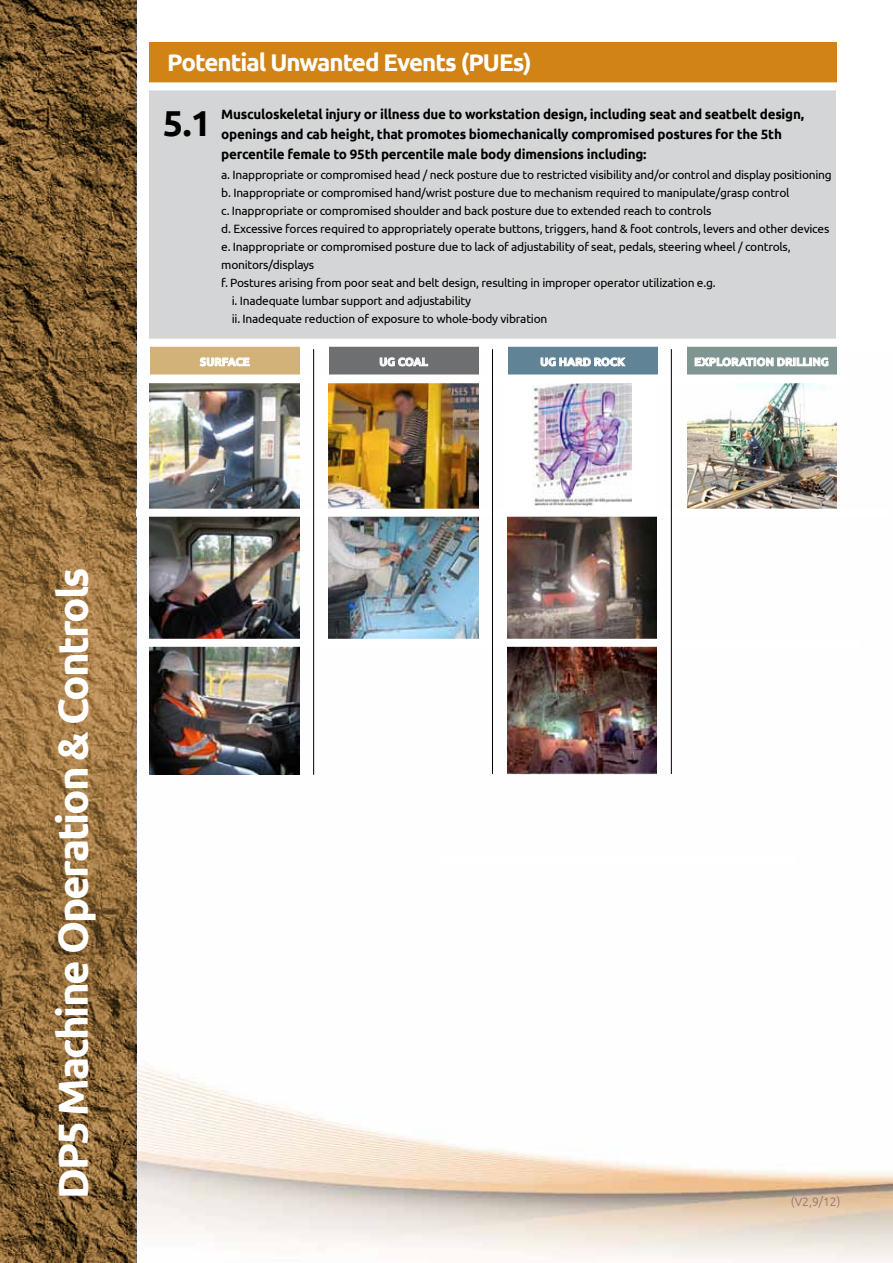
<style>
.page{position:relative;width:893px;height:1263px;background:#fff}
.page>*{position:absolute;margin:0;border:0;box-sizing:border-box;transform-origin:0 0}
.t1{font:700 42px "Ubuntu";letter-spacing:-.05em;color:#fff}
.t2{font:700 36px "Ubuntu";color:#000}
.t3{font:700 24.15px "Ubuntu";letter-spacing:-.04em;color:#fff}
.t4{font:700 13.5px/20.1px "Ubuntu";letter-spacing:-.02em;color:#000}
.t5{font:12px "Ubuntu";letter-spacing:-.02em;color:#000}
.t6{font:300 12px "Ubuntu";color:#887169}
.t7{font:700 11.25px "Ubuntu";color:#fff}
</style>
<div class="page">
<img style="left:136px;top:353px;width:757px;height:910px">
<div style="left:441px;top:859px;width:166px;height:8px;background:#fff"></div>
<div style="left:437px;top:855px;width:359px;height:8px;background:#fff"></div>
<svg style="left:0;top:0;width:136px;height:1263px;background:#856336"></svg>
<div style="left:150px;top:346px;width:150px;height:30px;background:#d3b27a"></div>
<svg style="left:199px;top:357px;width:51px;height:10px"></svg>
<div style="left:329px;top:346px;width:150px;height:30px;background:#6d6f71"></div>
<svg style="left:379px;top:357px;width:49px;height:10px"></svg>
<div style="left:687px;top:346px;width:149px;height:30px;background:#7f9591"></div>
<svg style="left:694px;top:357px;width:135px;height:10px"></svg>
<div style="left:508px;top:346px;width:149px;height:30px;background:#608495"></div>
<svg style="left:540px;top:357px;width:86px;height:10px"></svg>
<div style="left:149px;top:374px;width:699px;height:9px;background:#fff"></div>
<div style="left:507px;top:383px;width:150px;height:130px;background:#fff"></div>
<img style="left:532px;top:383px;width:100px;height:122px">
<img style="left:687px;top:383px;width:150px;height:126px">
<img style="left:149px;top:383px;width:150px;height:126px">
<img style="left:328px;top:383px;width:150px;height:126px">
<img style="left:328px;top:517px;width:150px;height:122px">
<img style="left:507px;top:517px;width:150px;height:122px">
<img style="left:507px;top:647px;width:150px;height:128px">
<img style="left:149px;top:517px;width:150px;height:122px">
<img style="left:149px;top:647px;width:150px;height:128px">
<div style="left:149px;top:86px;width:687px;height:254px;background:#d4d5d6"></div>
<div style="left:149px;top:43px;width:688px;height:44px;background:#d18316"></div>
<div style="left:148px;top:375px;width:688px;height:8px;background:#fff"></div>
<div style="left:136px;top:509px;width:755px;height:8px;background:#fff"></div>
<div style="left:148px;top:339px;width:699px;height:8px;background:#fff"></div>
<div style="left:148px;top:82px;width:698px;height:8px;background:#fff"></div>
<div style="left:140px;top:639px;width:720px;height:8px;background:#fff"></div>
<hr style="left:492px;top:349px;width:1px;height:425px;background:#000">
<hr style="left:313px;top:349px;width:1px;height:426px;background:#000">
<hr style="left:671px;top:349px;width:1px;height:425px;background:#000">
<h3 class="t3" style="left:167px;top:48px;width:366px">Potential Unwanted Events (PUEs)</h3>
<h2 class="t2" style="left:163px;top:101px;width:50px">5.1</h2>
<p class="t4" style="left:221px;top:104px;width:584px">Musculoskeletal injury or illness due to workstation design, including seat and seatbelt design, openings and cab height, that promotes biomechanically compromised postures for the 5th percentile female to 95th percentile male body dimensions including:</p>
<p class="t5" style="left:221px;top:168px;width:612px">a. Inappropriate or compromised head / neck posture due to restricted visibility and/or control and display positioning</p>
<p class="t5" style="left:221px;top:186px;width:570px">b. Inappropriate or compromised hand/wrist posture due to mechanism required to manipulate/grasp control</p>
<p class="t5" style="left:221px;top:204px;width:492px">c. Inappropriate or compromised shoulder and back posture due to extended reach to controls</p>
<p class="t5" style="left:221px;top:222px;width:610px">d. Excessive forces required to appropriately operate buttons, triggers, hand &amp; foot controls, levers and other devices</p>
<p class="t5" style="left:221px;top:240px;width:571px">e. Inappropriate or compromised posture due to lack of adjustability of seat, pedals, steering wheel / controls,</p>
<p class="t5" style="left:221px;top:258px;width:95px">monitors/displays</p>
<p class="t5" style="left:221px;top:276px;width:496px">f. Postures arising from poor seat and belt design, resulting in improper operator utilization e.g.</p>
<p class="t5" style="left:232px;top:294px;width:241px">i. Inadequate lumbar support and adjustability</p>
<p class="t5" style="left:232px;top:312px;width:317px">ii. Inadequate reduction of exposure to whole-body vibration</p>
<p class="t7" style="left:200px;top:355px;width:37px">SURFACE</p>
<p class="t7" style="left:379px;top:355px;width:43px">UG COAL</p>
<p class="t7" style="left:540px;top:355px;width:86px">UG HARD ROCK</p>
<p class="t7" style="left:694px;top:355px;width:44px">EXPLORATI</p>
<p class="t7" style="left:757px;top:355px;width:36px">ON DRILLIN</p>
<p class="t7" style="left:821px;top:355px;width:9px">G</p>
<h1 class="t1" style="left:47px;top:1199px;width:633px;rotate:-90deg">DP5 Machine Operation &amp; Controls</h1>
<p class="t6" style="left:787px;top:1195px;width:51px">(v2,9/12)</p>
<p class="t6" style="left:791px;top:1195px;width:51px">(v2,9/12)</p>
</div>
